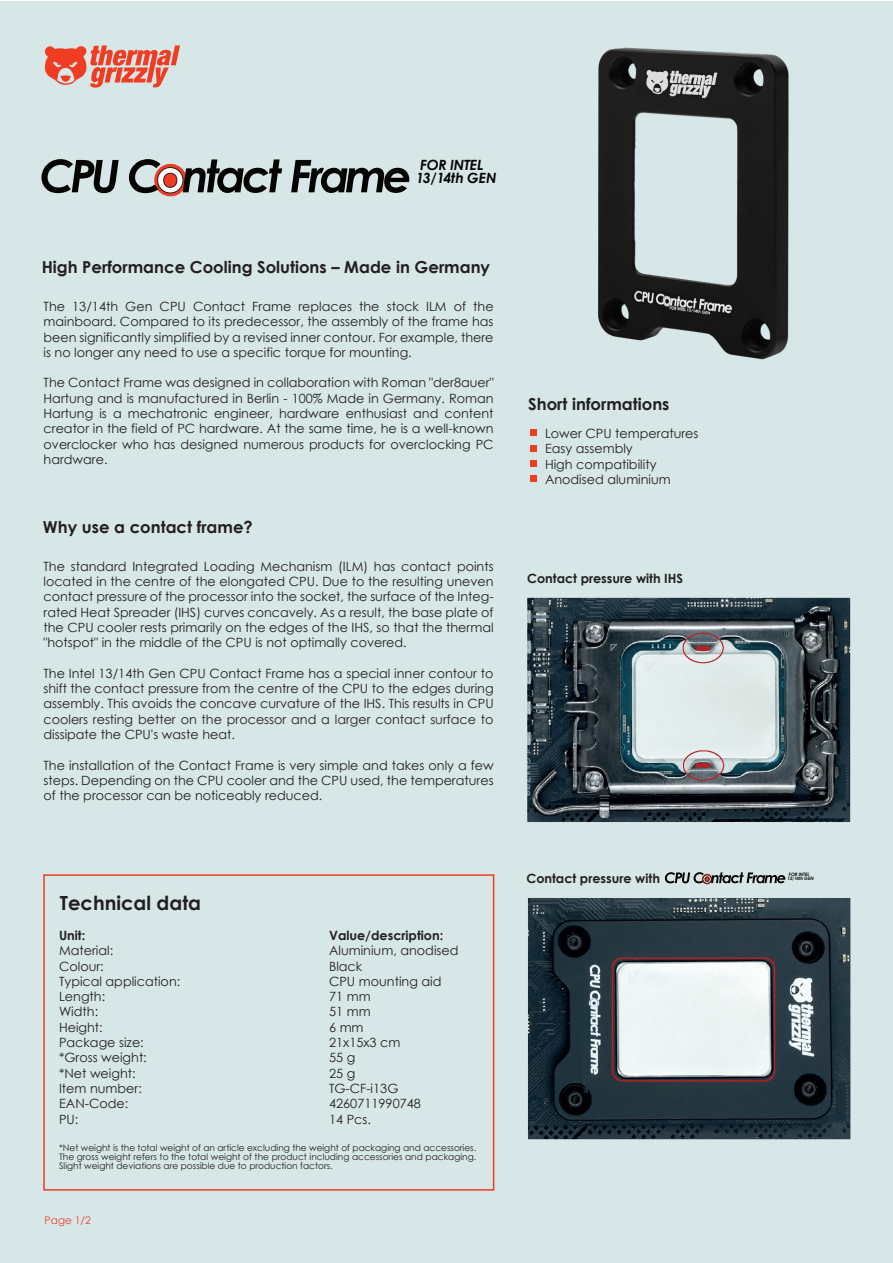
<style>
.page{position:relative;width:893px;height:1263px;background:#fff}
.page>*{position:absolute;margin:0;border:0;box-sizing:border-box;transform-origin:0 0}
.t1{font:700 19.5px "Century Gothic";color:#231f20}
.t2{font:700 16.5px "Century Gothic";color:#231f20}
.t3{font:italic 700 14.1px/13px "Century Gothic";letter-spacing:-.01em;color:#040503}
.t4{font:12.75px/15.3px "Century Gothic";color:#231f20;text-align:justify}
.t5{font:700 12.75px "Century Gothic";color:#231f20}
.t6{font:10.5px "Century Gothic";color:#ee3e35}
.t7{font:9px/9px "Century Gothic";color:#231f20;text-align:justify}
.t8{font:italic 700 4.65px/4.2px "Century Gothic";letter-spacing:-.01em;color:#040503}
</style>
<div class="page">
<div style="left:0;top:2px;width:893px;height:1261px;background:#d7e6e7"></div>
<div style="left:43px;top:874px;width:451px;height:316px;border:2px solid #ef3c22"></div>
<svg style="left:45px;top:45px;width:135px;height:43px"></svg>
<div style="left:530px;top:429px;width:7px;height:7px;background:#ef3c22"></div>
<div style="left:530px;top:445px;width:7px;height:6px;background:#ef3c22"></div>
<div style="left:530px;top:460px;width:7px;height:7px;background:#ef3c22"></div>
<div style="left:530px;top:475px;width:7px;height:7px;background:#ef3c22"></div>
<div style="left:154px;top:164px;width:33px;height:32px;background:#ef3c22;border-radius:50%"></div>
<svg style="left:41px;top:159px;width:78px;height:34px"></svg>
<svg style="left:129px;top:159px;width:153px;height:35px"></svg>
<svg style="left:291px;top:160px;width:118px;height:33px"></svg>
<svg style="left:665px;top:872px;width:120px;height:11px"></svg>
<img style="left:527px;top:586px;width:324px;height:236px">
<img style="left:528px;top:898px;width:323px;height:242px">
<svg style="left:578px;top:1005px;width:13px;height:77px"></svg>
<svg style="left:581px;top:1037px;width:6px;height:56px"></svg>
<img style="left:598px;top:47px;width:191px;height:313px">
<p class="t3" style="left:416px;top:157px;width:82px">FOR INTEL<br>13/14th GEN</p>
<p class="t2" style="left:42px;top:255px;width:450px">High Performance Cooling Solutions – Made in Germany</p>
<p class="t4" style="left:44px;top:298px;width:452px">The 13/14th Gen CPU Contact Frame replaces the stock ILM of the mainboard. Compared to its predecessor, the assembly of the frame has been significantly simplified by a revised inner contour. For example, there is no longer any need to use a specific torque for mounting.</p>
<p class="t4" style="left:44px;top:375px;width:452px">The Contact Frame was designed in collaboration with Roman "der8auer" Hartung and is manufactured in Berlin - 100% Made in Germany. Roman Hartung is a mechatronic engineer, hardware enthusiast and content creator in the field of PC hardware. At the same time, he is a well-known overclocker who has designed numerous products for overclocking PC hardware.</p>
<p class="t2" style="left:43px;top:515px;width:211px">Why use a contact frame?</p>
<p class="t4" style="left:43px;top:558px;width:452px">The standard Integrated Loading Mechanism (ILM) has contact points located in the centre of the elongated CPU. Due to the resulting uneven contact pressure of the processor into the socket, the surface of the Integ&shy;rated Heat Spreader (IHS) curves concavely. As a result, the base plate of the CPU cooler rests primarily on the edges of the IHS, so that the thermal "hotspot" in the middle of the CPU is not optimally covered.</p>
<p class="t4" style="left:43px;top:665px;width:452px">The Intel 13/14th Gen CPU Contact Frame has a special inner contour to shift the contact pressure from the centre of the CPU to the edges during assembly. This avoids the concave curvature of the IHS. This results in CPU coolers resting better on the processor and a larger contact surface to dissipate the CPU's waste heat.</p>
<p class="t4" style="left:43px;top:757px;width:452px">The installation of the Contact Frame is very simple and takes only a few steps. Depending on the CPU cooler and the CPU used, the temperatures of the processor can be noticeably reduced.</p>
<h1 class="t1" style="left:60px;top:888px;width:143px">Technical data</h1>
<p class="t5" style="left:59px;top:926px;width:28px">Unit:</p>
<p class="t5" style="left:329px;top:926px;width:116px">Value/description:</p>
<p class="t4" style="left:59px;top:943px;width:56px">Material:</p>
<p class="t4" style="left:329px;top:943px;width:131px">Aluminium, anodised</p>
<p class="t4" style="left:59px;top:958px;width:46px">Colour:</p>
<p class="t4" style="left:329px;top:958px;width:35px">Black</p>
<p class="t4" style="left:59px;top:973px;width:123px">Typical application:</p>
<p class="t4" style="left:329px;top:973px;width:114px">CPU mounting aid</p>
<p class="t4" style="left:59px;top:989px;width:48px">Length:</p>
<p class="t4" style="left:329px;top:989px;width:43px">71 mm</p>
<p class="t4" style="left:59px;top:1004px;width:41px">Width:</p>
<p class="t4" style="left:329px;top:1004px;width:43px">51 mm</p>
<p class="t4" style="left:59px;top:1019px;width:45px">Height:</p>
<p class="t4" style="left:329px;top:1019px;width:36px">6 mm</p>
<p class="t4" style="left:59px;top:1034px;width:86px">Package size:</p>
<p class="t4" style="left:329px;top:1034px;width:73px">21x15x3 cm</p>
<p class="t4" style="left:59px;top:1050px;width:89px">*Gross weight:</p>
<p class="t4" style="left:329px;top:1050px;width:28px">55 g</p>
<p class="t4" style="left:59px;top:1065px;width:78px">*Net weight:</p>
<p class="t4" style="left:329px;top:1065px;width:28px">25 g</p>
<p class="t4" style="left:59px;top:1080px;width:84px">Item number:</p>
<p class="t4" style="left:329px;top:1080px;width:71px">TG-CF-i13G</p>
<p class="t4" style="left:59px;top:1096px;width:71px">EAN-Code:</p>
<p class="t4" style="left:329px;top:1096px;width:93px">4260711990748</p>
<p class="t4" style="left:59px;top:1111px;width:21px">PU:</p>
<p class="t4" style="left:329px;top:1111px;width:43px">14 Pcs.</p>
<p class="t7" style="left:59px;top:1143px;width:419px">*Net weight is the total weight of an article excluding the weight of packaging and accessories.<br>The gross weight refers to the total weight of the product including accessories and packaging.<br>Slight weight deviations are possible due to production factors.</p>
<p class="t6" style="left:45px;top:1213px;width:48px">Page 1/2</p>
<p class="t2" style="left:528px;top:391px;width:143px">Short informations</p>
<p class="t4" style="left:545px;top:426px;width:155px;text-align:left">Lower CPU temperatures<br>Easy assembly<br>High compatibility<br>Anodised aluminium</p>
<p class="t5" style="left:527px;top:569px;width:158px">Contact pressure with IHS</p>
<p class="t5" style="left:526px;top:869px;width:135px">Contact pressure with</p>
<p class="t8" style="left:788px;top:872px;width:28px">FOR INTEL<br>13/14th GEN</p>
</div>
